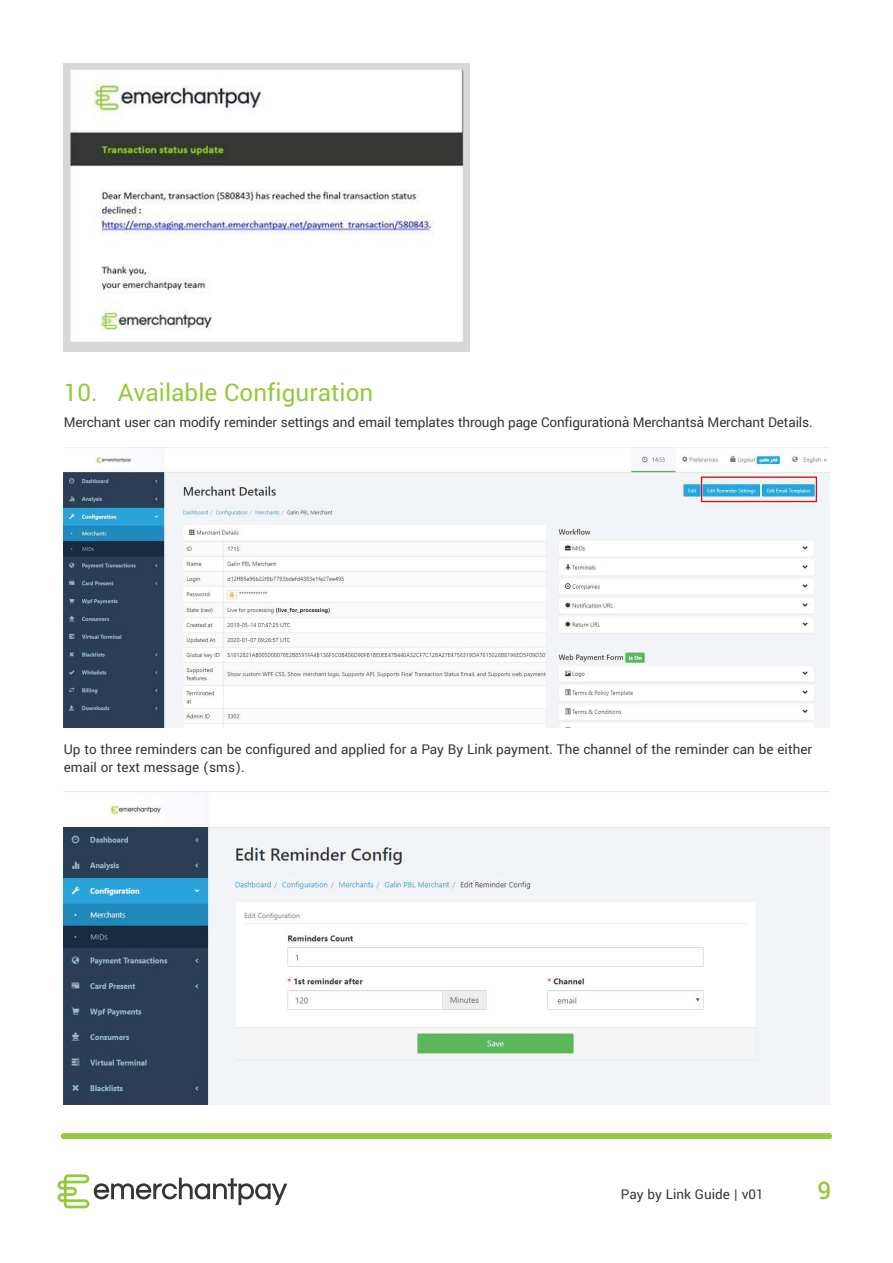
<style>
.page{position:relative;width:893px;height:1263px;background:#fff}
.page>*{position:absolute;margin:0;border:0;box-sizing:border-box;transform-origin:0 0}
.t1{font:27px "Yantramanav";color:#95c93d}
.t2{font:500 27px "Yantramanav";color:#95c93d}
.t3{font:15px/18px "Yantramanav";color:#353735}
</style>
<div class="page">
<svg style="left:58px;top:1174px;width:229px;height:34px"></svg>
<div style="left:64px;top:1133px;width:765px;height:6px;background:#95c93d"></div>
<img style="left:64px;top:64px;width:406px;height:287px">
<img style="left:64px;top:447px;width:765px;height:280px">
<img style="left:64px;top:792px;width:765px;height:313px">
<h1 class="t1" style="left:64px;top:375px;width:311px">10. Available Configuration</h1>
<p class="t3" style="left:64px;top:414px;width:750px">Merchant user can modify reminder settings and email templates through page Configurationà Merchantsà Merchant Details.</p>
<p class="t3" style="left:64px;top:740px;width:750px">Up to three reminders can be configured and applied for a Pay By Link payment. The channel of the reminder can be either email or text message (sms).</p>
<p class="t3" style="left:621px;top:1185px;width:144px">Pay by Link Guide | v01</p>
<h1 class="t2" style="left:817px;top:1174px;width:15px">9</h1>
</div>
